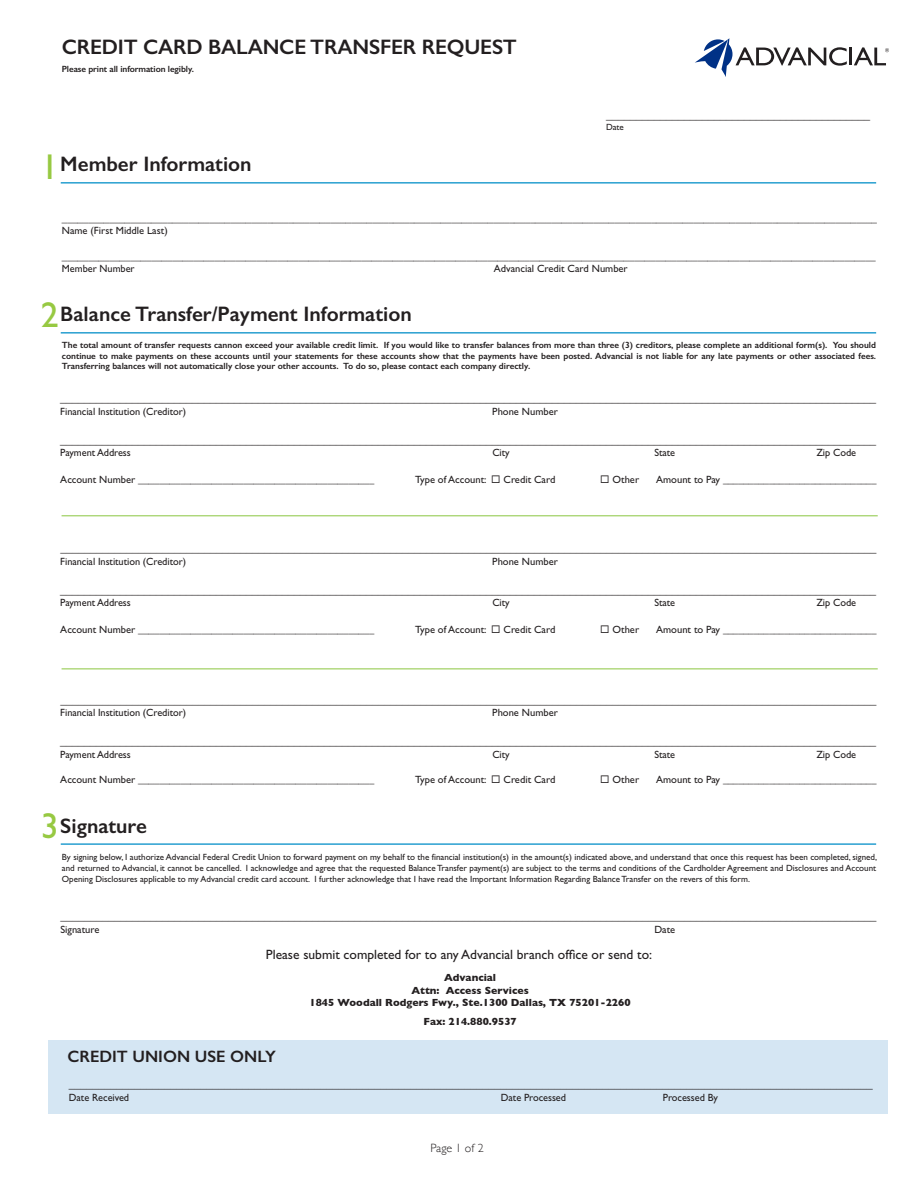
<style>
.page{position:relative;width:918px;height:1188px;background:#fff}
.page>*{position:absolute;margin:0;border:0;box-sizing:border-box;transform-origin:0 0}
.t1{font:36px "Gill Sans";color:#97c942}
.t2{font:600 21px "Gill Sans";color:#231f20}
.t3{font:600 16.5px "Gill Sans";color:#231f20}
.t4{font:13.5px "Gill Sans";color:#231f20}
.t5{font:12px "Gill Sans";color:#231f20}
.t6{font:300 12px "Gill Sans";color:#231f20}
.t7{font:10.5px/12.6px "Gill Sans";letter-spacing:-.005em;color:#231f20}
.t8{font:700 10.5px/12.6px "Gill Sans";color:#231f20;text-align:center}
.t9{font:9px/10.8px "Gill Sans";color:#231f20;text-align:justify}
.t10{font:600 9px/10.8px "Gill Sans";color:#231f20;text-align:justify}
</style>
<div class="page">
<hr style="left:61px;top:182px;width:815px;height:2px;background:#289fd0">
<hr style="left:61px;top:332px;width:815px;height:2px;background:#289fd0">
<hr style="left:61px;top:843px;width:815px;height:2px;background:#289fd0">
<svg style="left:695px;top:38px;width:194px;height:39px"></svg>
<hr style="left:62px;top:516px;width:816px;height:1px;background:#8bc640">
<hr style="left:62px;top:669px;width:816px;height:1px;background:#8bc640">
<div style="left:49px;top:1040px;width:839px;height:73px;background:#d5e6f3"></div>
<h2 class="t2" style="left:62px;top:34px;width:456px">CREDIT CARD BALANCE TRANSFER REQUEST</h2>
<p class="t10" style="left:62px;top:63px;width:134px">Please print all information legibly.</p>
<h1 class="t1" style="left:41px;top:146px;width:19px">1</h1>
<h2 class="t2" style="left:60px;top:152px;width:193px">Member Information</h2>
<p class="t5" style="left:606px;top:108px;width:266px">____________________________________________</p>
<p class="t9" style="left:606px;top:122px;width:19px">Date</p>
<p class="t7" style="left:62px;top:212px;width:817px">___________________________________________________________________________________________________________________________________________________________<br>Name (First Middle Last)</p>
<p class="t7" style="left:62px;top:250px;width:815px">___________________________________________________________________________________________________________________________________________________________<br>Member Number</p>
<p class="t7" style="left:494px;top:262px;width:135px">Advancial Credit Card Number</p>
<h1 class="t1" style="left:41px;top:294px;width:19px">2</h1>
<h2 class="t2" style="left:60px;top:302px;width:353px">Balance Transfer/Payment Information</h2>
<p class="t10" style="left:62px;top:339px;width:816px">The total amount of transfer requests cannon exceed your available credit limit. If you would like to transfer balances from more than three (3) creditors, please complete an additional form(s). You should continue to make payments on these accounts until your statements for these accounts show that the payments have been posted. Advancial is not liable for any late payments or other associated fees.<br>Transferring balances will not automatically close your other accounts. To do so, please contact each company directly.</p>
<p class="t5" style="left:60px;top:391px;width:817px">________________________________________________________________________________________________________________________________________</p>
<p class="t7" style="left:60px;top:405px;width:127px">Financial Institution (Creditor)</p>
<p class="t7" style="left:492px;top:405px;width:67px">Phone Number</p>
<p class="t5" style="left:60px;top:433px;width:817px">________________________________________________________________________________________________________________________________________</p>
<p class="t7" style="left:60px;top:446px;width:72px">Payment Address</p>
<p class="t7" style="left:492px;top:446px;width:19px">City</p>
<p class="t7" style="left:654px;top:446px;width:22px">State</p>
<p class="t7" style="left:816px;top:446px;width:41px">Zip Code</p>
<p class="t7" style="left:60px;top:473px;width:316px">Account Number _____________________________________________</p>
<p class="t7" style="left:415px;top:473px;width:142px">Type of Account: ◻ Credit Card</p>
<p class="t7" style="left:600px;top:473px;width:40px">◻ Other</p>
<p class="t7" style="left:656px;top:473px;width:222px">Amount to Pay ______________________________</p>
<p class="t5" style="left:60px;top:541px;width:817px">________________________________________________________________________________________________________________________________________</p>
<p class="t7" style="left:60px;top:555px;width:127px">Financial Institution (Creditor)</p>
<p class="t7" style="left:492px;top:555px;width:67px">Phone Number</p>
<p class="t5" style="left:60px;top:583px;width:817px">________________________________________________________________________________________________________________________________________</p>
<p class="t7" style="left:60px;top:596px;width:72px">Payment Address</p>
<p class="t7" style="left:492px;top:596px;width:19px">City</p>
<p class="t7" style="left:654px;top:596px;width:22px">State</p>
<p class="t7" style="left:816px;top:596px;width:41px">Zip Code</p>
<p class="t7" style="left:60px;top:623px;width:316px">Account Number _____________________________________________</p>
<p class="t7" style="left:415px;top:623px;width:142px">Type of Account: ◻ Credit Card</p>
<p class="t7" style="left:600px;top:623px;width:40px">◻ Other</p>
<p class="t7" style="left:656px;top:623px;width:222px">Amount to Pay ______________________________</p>
<p class="t5" style="left:60px;top:693px;width:817px">________________________________________________________________________________________________________________________________________</p>
<p class="t7" style="left:60px;top:706px;width:127px">Financial Institution (Creditor)</p>
<p class="t7" style="left:492px;top:706px;width:67px">Phone Number</p>
<p class="t5" style="left:60px;top:734px;width:817px">________________________________________________________________________________________________________________________________________</p>
<p class="t7" style="left:60px;top:748px;width:72px">Payment Address</p>
<p class="t7" style="left:492px;top:748px;width:19px">City</p>
<p class="t7" style="left:654px;top:748px;width:22px">State</p>
<p class="t7" style="left:816px;top:748px;width:41px">Zip Code</p>
<p class="t7" style="left:60px;top:773px;width:316px">Account Number _____________________________________________</p>
<p class="t7" style="left:415px;top:773px;width:142px">Type of Account: ◻ Credit Card</p>
<p class="t7" style="left:600px;top:773px;width:40px">◻ Other</p>
<p class="t7" style="left:656px;top:773px;width:222px">Amount to Pay ______________________________</p>
<h1 class="t1" style="left:41px;top:806px;width:19px">3</h1>
<h2 class="t2" style="left:60px;top:813px;width:88px">Signature</h2>
<p class="t9" style="left:62px;top:852px;width:817px">By signing below, I authorize Advancial Federal Credit Union to forward payment on my behalf to the financial institution(s) in the amount(s) indicated above, and understand that once this request has been completed, signed, and returned to Advancial, it cannot be cancelled. I acknowledge and agree that the requested Balance Transfer payment(s) are subject to the terms and conditions of the Cardholder Agreement and Disclosures and Account Opening Disclosures applicable to my Advancial credit card account. I further acknowledge that I have read the Important Information Regarding Balance Transfer on the revers of this form.</p>
<p class="t5" style="left:60px;top:910px;width:818px">________________________________________________________________________________________________________________________________________</p>
<p class="t7" style="left:60px;top:923px;width:41px">Signature</p>
<p class="t7" style="left:654px;top:923px;width:22px">Date</p>
<p class="t4" style="left:266px;top:947px;width:388px">Please submit completed for to any Advancial branch office or send to:</p>
<p class="t8" style="left:309px;top:971px;width:323px">Advancial<br>Attn: Access Services<br>1845 Woodall Rodgers Fwy., Ste.1300 Dallas, TX 75201-2260</p>
<p class="t8" style="left:423px;top:1015px;width:95px">Fax: 214.880.9537</p>
<h3 class="t3" style="left:67px;top:1047px;width:210px">CREDIT UNION USE ONLY</h3>
<p class="t5" style="left:69px;top:1078px;width:805px">______________________________________________________________________________________________________________________________________</p>
<p class="t7" style="left:69px;top:1091px;width:62px">Date Received</p>
<p class="t7" style="left:501px;top:1091px;width:67px">Date Processed</p>
<p class="t7" style="left:663px;top:1091px;width:57px">Processed By</p>
<p class="t6" style="left:430px;top:1139px;width:55px">Page 1 of 2</p>
</div>
